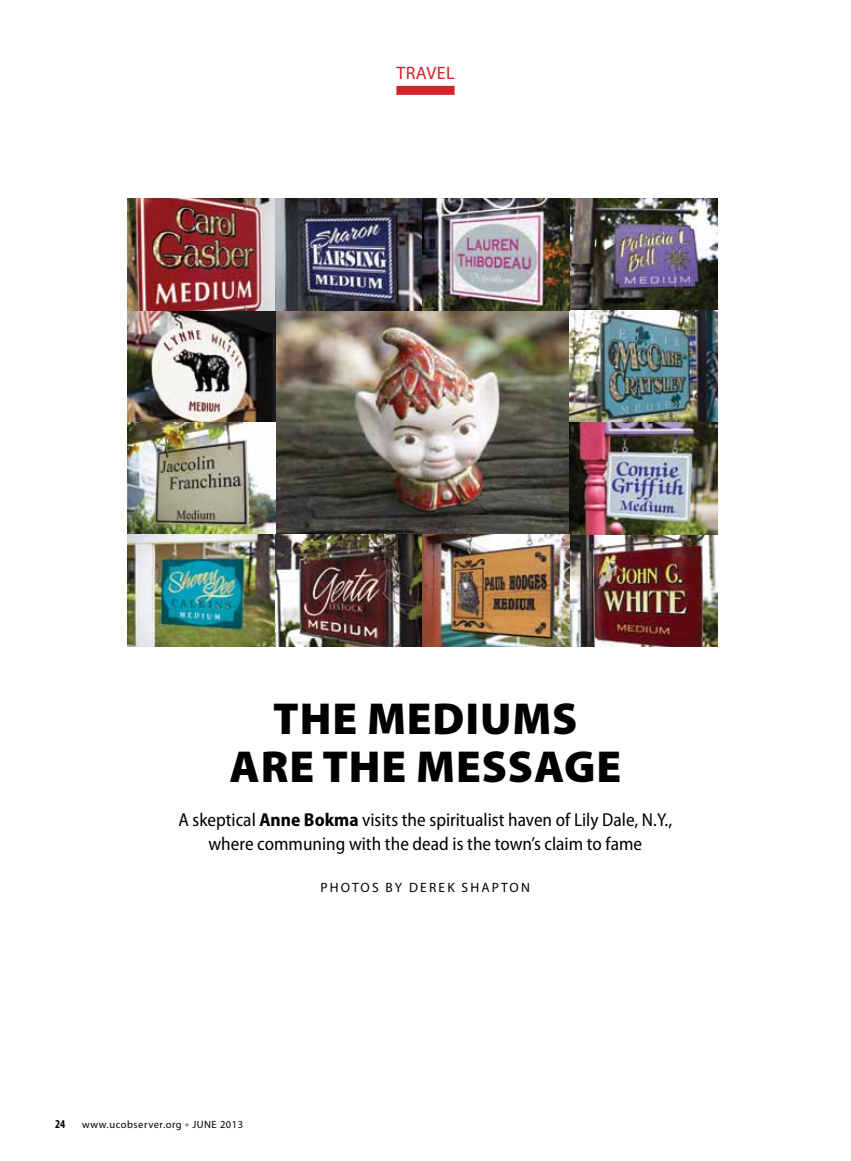
<style>
.page{position:relative;width:851px;height:1161px;background:#fff}
.page>*{position:absolute;margin:0;border:0;box-sizing:border-box;transform-origin:0 0}
.t1{font:900 45px/48px "Myriad Pro";letter-spacing:.02em;color:#000;text-align:center}
.t2{font:semi-condensed 18.75px/24px "Myriad Pro";color:#000;text-align:center}
.t3{font:18px "Myriad Pro";color:#d2232a}
.t4{font:13.5px "Myriad Pro";letter-spacing:.16em;color:#000}
.t5{font:700 condensed 12px "Myriad Pro";color:#000}
.t6{font:10.5px "Myriad Pro";letter-spacing:.05em;color:#000}
.s1{font-weight:700}
.s2{font-weight:900;font-size:12px;color:#939598}
</style>
<div class="page">
<img style="left:128px;top:198px;width:589px;height:449px">
<div style="left:396px;top:86px;width:58px;height:9px;background:#d2232a"></div>
<p class="t3" style="left:396px;top:63px;width:59px">TRAVEL</p>
<h1 class="t1" style="left:229px;top:695px;width:393px">THE MEDIUMS<br>ARE THE MESSAGE</h1>
<p class="t2" style="left:178px;top:808px;width:495px">A skeptical <span class="s1">Anne Bokma</span> visits the spiritualist haven of Lily Dale, N.Y., where communing with the dead is the town’s claim to fame</p>
<p class="t4" style="left:320px;top:880px;width:209px">Photos by De re k Shap ton</p>
<p class="t5" style="left:55px;top:1117px;width:12px">24</p>
<p class="t6" style="left:82px;top:1119px;width:163px">www.ucobserver.org <span class="s2">•</span> JUNE 2013</p>
</div>
